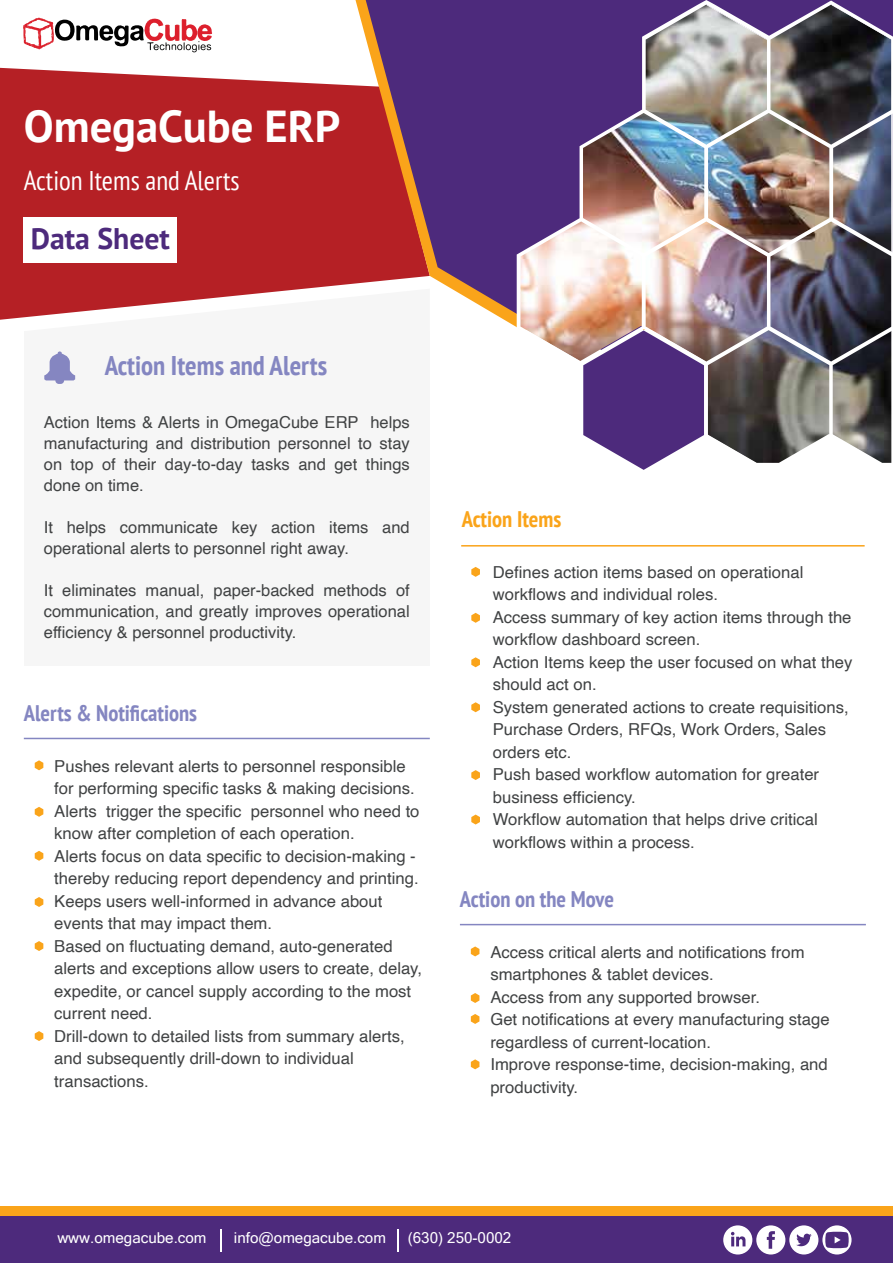
<style>
.page{position:relative;width:893px;height:1263px;background:#fff}
.page>*{position:absolute;margin:0;border:0;box-sizing:border-box;transform-origin:0 0}
.t1{font:700 44.7px "PT Sans";color:#fff}
.t2{font:700 29.7px "PT Sans";color:#4d2a7c}
.t3{font:condensed 27px "PT Sans";color:#fff}
.t4{font:700 condensed 27px "PT Sans";color:#8486c1}
.t5{font:700 condensed 22.5px "PT Sans";color:#8486c1}
.t6{font:700 condensed 22.5px "PT Sans";color:#faa41a}
.t7{font:16.5px/22.5px "Helvetica";color:#404243}
.t8{font:15px "Microsoft Sans Serif";color:#fff}
</style>
<div class="page">
<div style="left:24px;top:331px;width:406px;height:335px;background:#f6f6f6"></div>
<div style="left:0;top:68px;width:355px;height:252px;background:#b52025"></div>
<svg style="left:355px;top:0;width:162px;height:328px;fill:#b52025"></svg>
<svg style="left:366px;top:0;width:151px;height:320px;background:#753e6d"></svg>
<div style="left:24px;top:217px;width:153px;height:46px;background:#fff"></div>
<svg style="left:23px;top:18px;width:189px;height:35px"></svg>
<img style="left:517px;top:0;width:376px;height:463px">
<svg style="left:542px;top:211px;width:162px;height:259px"></svg>
<div style="left:0;top:1207px;width:893px;height:56px;background:#faa41a"></div>
<div style="left:0;top:1217px;width:893px;height:46px;background:#4d2a7c"></div>
<svg style="left:471px;top:567px;width:9px;height:10px"></svg>
<svg style="left:471px;top:613px;width:9px;height:10px"></svg>
<svg style="left:471px;top:657px;width:9px;height:10px"></svg>
<svg style="left:471px;top:702px;width:9px;height:10px"></svg>
<svg style="left:471px;top:770px;width:9px;height:10px"></svg>
<svg style="left:471px;top:814px;width:9px;height:10px"></svg>
<hr style="left:461px;top:545px;width:404px;height:1px;background:#faa41a">
<svg style="left:398px;top:1229px;width:1px;height:22px"></svg>
<svg style="left:221px;top:1229px;width:1px;height:22px"></svg>
<svg style="left:723px;top:1225px;width:128px;height:29px"></svg>
<svg style="left:24px;top:289px;width:406px;height:39px"></svg>
<svg style="left:35px;top:760px;width:8px;height:10px"></svg>
<svg style="left:35px;top:807px;width:8px;height:10px"></svg>
<svg style="left:35px;top:851px;width:8px;height:10px"></svg>
<svg style="left:35px;top:897px;width:8px;height:10px"></svg>
<svg style="left:35px;top:941px;width:8px;height:10px"></svg>
<svg style="left:35px;top:1031px;width:8px;height:10px"></svg>
<hr style="left:24px;top:738px;width:406px;height:1px;background:#8486c1">
<svg style="left:471px;top:946px;width:8px;height:10px"></svg>
<svg style="left:471px;top:1014px;width:8px;height:10px"></svg>
<svg style="left:471px;top:993px;width:8px;height:10px"></svg>
<svg style="left:471px;top:1059px;width:8px;height:10px"></svg>
<hr style="left:460px;top:924px;width:406px;height:1px;background:#8486c1">
<svg style="left:44px;top:351px;width:31px;height:33px"></svg>
<h1 class="t1" style="left:24px;top:97px;width:318px">OmegaCube ERP</h1>
<h3 class="t3" style="left:24px;top:163px;width:217px">Action Items and Alerts</h3>
<h2 class="t2" style="left:31px;top:218px;width:141px">Data Sheet</h2>
<h3 class="t4" style="left:105px;top:348px;width:224px">Action Items and Alerts</h3>
<p class="t7" style="left:44px;top:412px;width:367px;line-height:21px;text-align:justify">Action Items &amp; Alerts in OmegaCube ERP helps manufacturing and distribution personnel to stay on top of their day-to-day tasks and get things done on time.</p>
<p class="t7" style="left:44px;top:517px;width:367px;line-height:21px">It helps communicate key action items and operational alerts to personnel right away.</p>
<p class="t7" style="left:44px;top:580px;width:367px;line-height:21px;text-align:justify">It eliminates manual, paper-backed methods of communication, and greatly improves operational efficiency &amp; personnel productivity.</p>
<h3 class="t5" style="left:24px;top:698px;width:175px">Alerts &amp; Notifications</h3>
<p class="t7" style="left:54px;top:755px;width:369px">Pushes relevant alerts to personnel responsible for performing specific tasks &amp; making decisions.<br>Alerts trigger the specific personnel who need to know after completion of each operation.<br>Alerts focus on data specific to decision-making - thereby reducing report dependency and printing.<br>Keeps users well-informed in advance about events that may impact them.<br>Based on fluctuating demand, auto-generated alerts and exceptions allow users to create, delay, expedite, or cancel supply according to the most current need.<br>Drill-down to detailed lists from summary alerts, and subsequently drill-down to individual transactions.</p>
<h3 class="t6" style="left:462px;top:504px;width:101px">Action Items</h3>
<p class="t7" style="left:493px;top:561px;width:361px">Defines action items based on operational workflows and individual roles.<br>Access summary of key action items through the workflow dashboard screen.<br>Action Items keep the user focused on what they should act on.<br>System generated actions to create requisitions, Purchase Orders, RFQs, Work Orders, Sales orders etc.<br>Push based workflow automation for greater business efficiency.<br>Workflow automation that helps drive critical workflows within a process.</p>
<h3 class="t5" style="left:460px;top:884px;width:156px">Action on the Move</h3>
<p class="t7" style="left:490px;top:941px;width:341px">Access critical alerts and notifications from smartphones &amp; tablet devices.<br>Access from any supported browser.<br>Get notifications at every manufacturing stage regardless of current-location.<br>Improve response-time, decision-making, and productivity.</p>
<p class="t8" style="left:57px;top:1229px;width:151px">www.omegacube.com</p>
<p class="t8" style="left:234px;top:1229px;width:154px">info@omegacube.com</p>
<p class="t8" style="left:408px;top:1229px;width:105px">(630) 250-0002</p>
</div>
